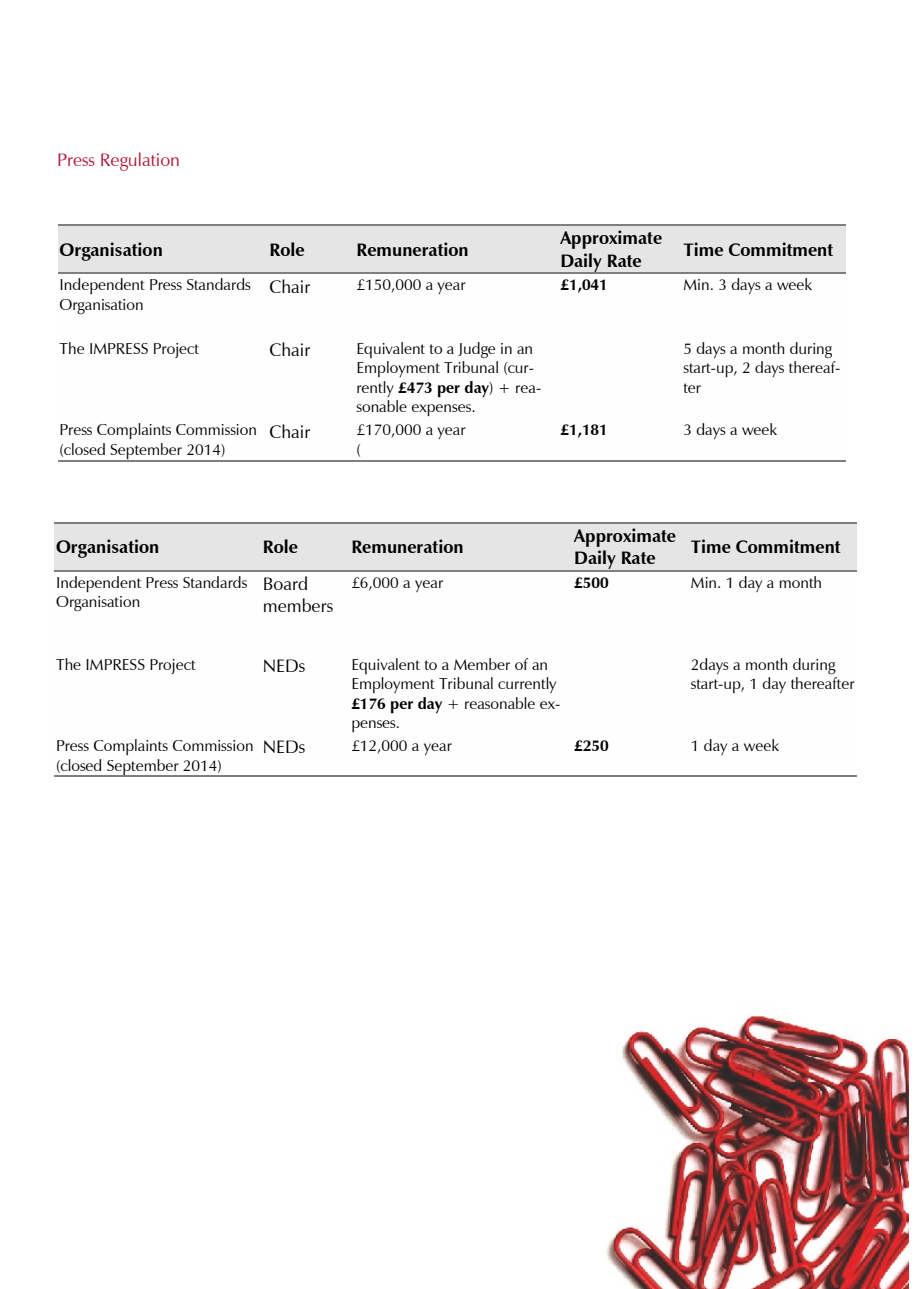
<style>
.page{position:relative;width:919px;height:1289px;background:#fff}
.page>*{position:absolute;margin:0;border:0;box-sizing:border-box;transform-origin:0 0}
.t1{font:700 18px/22.2px "Zapf Humanist 601 BT";color:#000}
.t2{font:18px/22.2px "Zapf Humanist 601 BT";color:#000}
.t3{font:18px "Zapf Humanist 601 BT";color:#af1134}
.t4{font:15.75px/19.5px "Zapf Humanist 601 BT";color:#000}
.t5{font:700 15.75px "Zapf Humanist 601 BT";color:#000}
.s1{font-weight:700}
</style>
<div class="page">
<div style="left:58px;top:225px;width:210px;height:48px;background:#e5e5e5"></div>
<div style="left:268px;top:225px;width:87px;height:48px;background:#e5e5e5"></div>
<div style="left:355px;top:225px;width:201px;height:48px;background:#e5e5e5"></div>
<div style="left:556px;top:225px;width:126px;height:48px;background:#e5e5e5"></div>
<div style="left:682px;top:225px;width:163px;height:48px;background:#e5e5e5"></div>
<hr style="left:58px;top:224px;width:210px;height:2px;background:#7f7f7f">
<hr style="left:268px;top:224px;width:87px;height:2px;background:#7f7f7f">
<hr style="left:355px;top:224px;width:201px;height:2px;background:#7f7f7f">
<hr style="left:556px;top:224px;width:126px;height:2px;background:#7f7f7f">
<hr style="left:682px;top:224px;width:163px;height:2px;background:#7f7f7f">
<hr style="left:58px;top:272px;width:210px;height:2px;background:#7f7f7f">
<hr style="left:268px;top:272px;width:87px;height:2px;background:#7f7f7f">
<hr style="left:355px;top:272px;width:201px;height:2px;background:#7f7f7f">
<hr style="left:556px;top:272px;width:126px;height:2px;background:#7f7f7f">
<hr style="left:682px;top:272px;width:163px;height:2px;background:#7f7f7f">
<hr style="left:58px;top:460px;width:210px;height:1px;background:#7f7f7f">
<hr style="left:268px;top:460px;width:87px;height:1px;background:#7f7f7f">
<hr style="left:355px;top:460px;width:201px;height:1px;background:#7f7f7f">
<hr style="left:556px;top:460px;width:126px;height:1px;background:#7f7f7f">
<hr style="left:682px;top:460px;width:163px;height:1px;background:#7f7f7f">
<div style="left:55px;top:522px;width:206px;height:48px;background:#e5e5e5"></div>
<div style="left:261px;top:522px;width:89px;height:48px;background:#e5e5e5"></div>
<div style="left:350px;top:522px;width:219px;height:48px;background:#e5e5e5"></div>
<div style="left:569px;top:522px;width:120px;height:48px;background:#e5e5e5"></div>
<div style="left:689px;top:522px;width:167px;height:48px;background:#e5e5e5"></div>
<hr style="left:55px;top:522px;width:206px;height:1px;background:#7f7f7f">
<hr style="left:261px;top:522px;width:89px;height:1px;background:#7f7f7f">
<hr style="left:350px;top:522px;width:219px;height:1px;background:#7f7f7f">
<hr style="left:569px;top:522px;width:120px;height:1px;background:#7f7f7f">
<hr style="left:689px;top:522px;width:167px;height:1px;background:#7f7f7f">
<hr style="left:55px;top:570px;width:206px;height:1px;background:#7f7f7f">
<hr style="left:261px;top:570px;width:89px;height:1px;background:#7f7f7f">
<hr style="left:350px;top:570px;width:219px;height:1px;background:#7f7f7f">
<hr style="left:569px;top:570px;width:120px;height:1px;background:#7f7f7f">
<hr style="left:689px;top:570px;width:167px;height:1px;background:#7f7f7f">
<hr style="left:55px;top:775px;width:206px;height:2px;background:#7f7f7f">
<hr style="left:261px;top:775px;width:89px;height:2px;background:#7f7f7f">
<hr style="left:350px;top:775px;width:219px;height:2px;background:#7f7f7f">
<hr style="left:569px;top:775px;width:120px;height:2px;background:#7f7f7f">
<hr style="left:689px;top:775px;width:167px;height:2px;background:#7f7f7f">
<img style="left:606px;top:1015px;width:302px;height:273px">
<p class="t3" style="left:57px;top:153px;width:124px">Press Regulation</p>
<p class="t1" style="left:60px;top:240px;width:105px">Organisation</p>
<p class="t1" style="left:269px;top:240px;width:36px">Role</p>
<p class="t1" style="left:356px;top:240px;width:114px">Remuneration</p>
<p class="t1" style="left:560px;top:229px;width:103px">Approximate<br>Daily Rate</p>
<p class="t1" style="left:683px;top:240px;width:151px">Time Commitment</p>
<p class="t4" style="left:60px;top:276px;width:193px">Independent Press Standards<br>Organisation</p>
<p class="t2" style="left:269px;top:277px;width:42px">Chair</p>
<p class="t4" style="left:356px;top:276px;width:111px">£150,000 a year</p>
<p class="t5" style="left:560px;top:278px;width:49px">£1,041</p>
<p class="t4" style="left:683px;top:276px;width:130px">Min. 3 days a week</p>
<p class="t4" style="left:60px;top:340px;width:141px">The IMPRESS Project</p>
<p class="t2" style="left:269px;top:340px;width:42px">Chair</p>
<p class="t4" style="left:356px;top:340px;width:186px">Equivalent to a Judge in an<br>Employment Tribunal (cur&shy;rently <span class="s1">£473 per day</span>) + rea&shy;sonable expenses.</p>
<p class="t4" style="left:683px;top:340px;width:158px">5 days a month during start-up, 2 days thereaf&shy;ter</p>
<p class="t4" style="left:60px;top:421px;width:199px">Press Complaints Commission (closed September 2014)</p>
<p class="t2" style="left:269px;top:422px;width:42px">Chair</p>
<p class="t4" style="left:356px;top:421px;width:111px">£170,000 a year (</p>
<p class="t5" style="left:560px;top:423px;width:49px">£1,181</p>
<p class="t4" style="left:683px;top:421px;width:95px">3 days a week</p>
<p class="t1" style="left:56px;top:537px;width:105px">Organisation</p>
<p class="t1" style="left:263px;top:537px;width:36px">Role</p>
<p class="t1" style="left:351px;top:537px;width:114px">Remuneration</p>
<p class="t1" style="left:574px;top:526px;width:103px">Approximate<br>Daily Rate</p>
<p class="t1" style="left:690px;top:537px;width:151px">Time Commitment</p>
<p class="t4" style="left:56px;top:574px;width:193px">Independent Press Standards<br>Organisation</p>
<p class="t2" style="left:263px;top:574px;width:72px">Board members</p>
<p class="t4" style="left:351px;top:574px;width:93px">£6,000 a year</p>
<p class="t5" style="left:574px;top:576px;width:36px">£500</p>
<p class="t4" style="left:690px;top:574px;width:133px">Min. 1 day a month</p>
<p class="t4" style="left:56px;top:655px;width:141px">The IMPRESS Project</p>
<p class="t2" style="left:263px;top:656px;width:44px">NEDs</p>
<p class="t4" style="left:351px;top:655px;width:211px">Equivalent to a Member of an<br>Employment Tribunal currently <span class="s1">£176 per day</span> + reasonable ex&shy;penses.</p>
<p class="t4" style="left:690px;top:655px;width:165px">2days a month during start-up, 1 day thereafter</p>
<p class="t4" style="left:56px;top:737px;width:199px">Press Complaints Commission (closed September 2014)</p>
<p class="t2" style="left:263px;top:737px;width:44px">NEDs</p>
<p class="t4" style="left:351px;top:737px;width:102px">£12,000 a year</p>
<p class="t5" style="left:574px;top:739px;width:36px">£250</p>
<p class="t4" style="left:690px;top:737px;width:90px">1 day a week</p>
</div>
